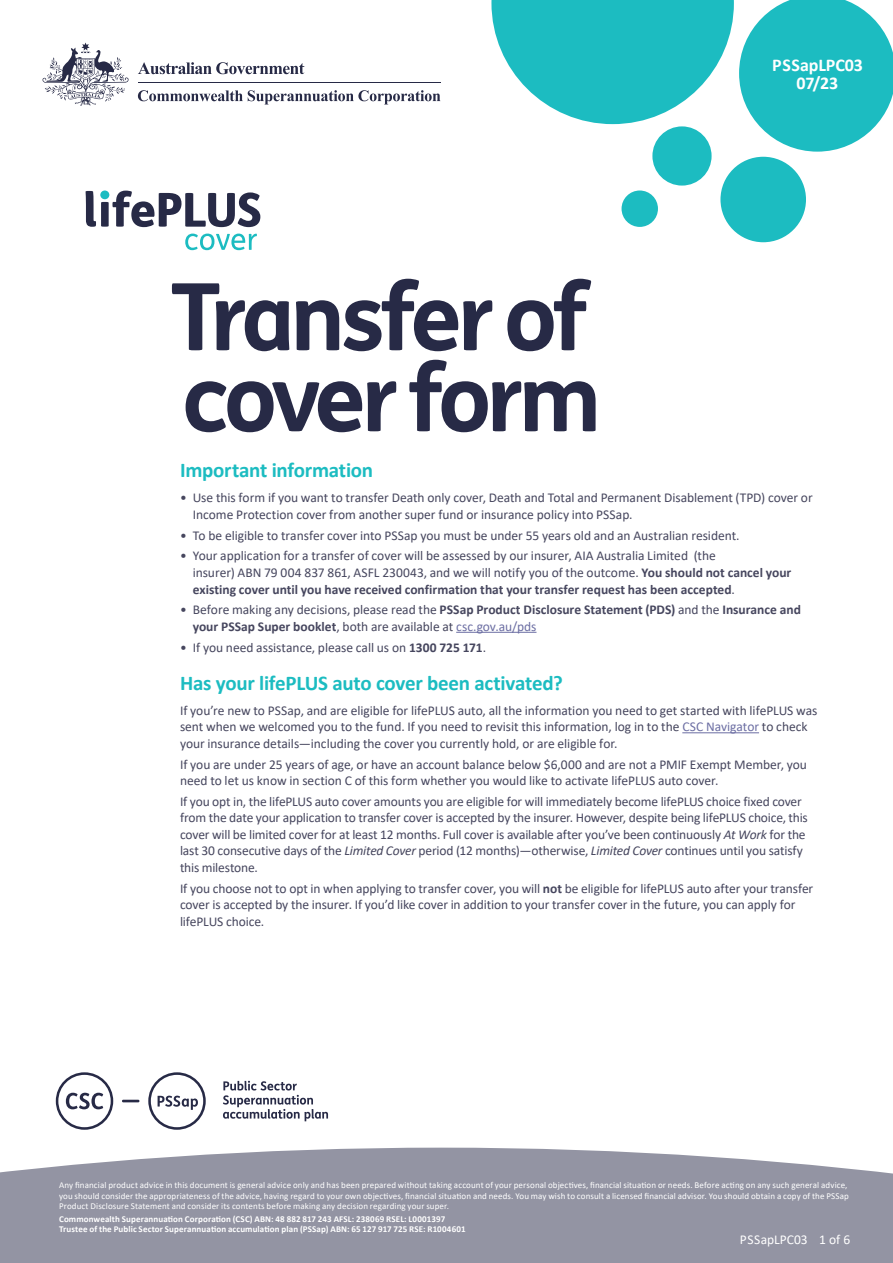
<style>
.page{position:relative;width:893px;height:1263px;background:#fff}
.page>*{position:absolute;margin:0;border:0;box-sizing:border-box;transform-origin:0 0}
._01_H1{font:700 93px/81px "FS Me";letter-spacing:-.05em;color:#272a46}
._03_H3{font:700 21px "Calibri";letter-spacing:-.015em;color:#1cbcc1}
._03_Code_Date{font:700 18px "Calibri";letter-spacing:-.01em;color:#fff}
._08_Body_Text{font:13.5px/16.5px "Calibri";letter-spacing:-.005em;color:#46465e}
.t1{font:700 13.5px/16.5px "Calibri";color:#46465e}
.t2{font:13.5px "Calibri";color:#fff}
._06_Cover_Disclaimer{font:9px/10.5px "Calibri";letter-spacing:.01em;color:#fff}
._06_Cover_Disclaimer-2{font:700 9px/10.5px "Calibri";letter-spacing:.015em;color:#fff}
.s1{font-weight:700}
.s2{font-weight:400}
.s3{font-weight:400;color:#6c6ea3}
.s4{color:#6c6ea3}
.s5{font-style:italic}
</style>
<div class="page">
<svg style="left:0;top:1148px;width:893px;height:115px;background:#9a9ba9"></svg>
<svg style="left:43px;top:43px;width:86px;height:63px"></svg>
<hr style="left:138px;top:82px;width:302px;height:1px;background:#272a46">
<svg style="left:138px;top:90px;width:302px;height:15px"></svg>
<svg style="left:138px;top:62px;width:166px;height:12px"></svg>
<div style="left:720px;top:157px;width:86px;height:85px;background:#1cbcc1;border-radius:50%"></div>
<div style="left:652px;top:126px;width:60px;height:60px;background:#1cbcc1;border-radius:50%"></div>
<div style="left:622px;top:190px;width:36px;height:37px;background:#1cbcc1;border-radius:50%"></div>
<svg style="left:491px;top:0;width:402px;height:152px"></svg>
<svg style="left:185px;top:234px;width:72px;height:16px"></svg>
<svg style="left:86px;top:191px;width:174px;height:36px"></svg>
<svg style="left:122px;top:1100px;width:17px;height:2px"></svg>
<svg style="left:56px;top:1072px;width:57px;height:58px"></svg>
<svg style="left:223px;top:1081px;width:105px;height:40px"></svg>
<svg style="left:148px;top:1072px;width:58px;height:58px"></svg>
<hr style="left:456px;top:632px;width:80px;height:1px;background:#6c6ea3">
<hr style="left:682px;top:732px;width:77px;height:1px;background:#6c6ea3">
<p class="_01_H1" style="left:170px;top:272px;width:432px">Transfer of cover form</p>
<p class="_03_Code_Date" style="left:772px;top:52px;width:92px">PSSapLPC03</p>
<p class="_03_Code_Date" style="left:797px;top:70px;width:43px">07/23</p>
<p class="_03_H3" style="left:180px;top:456px;width:195px">Important information</p>
<p class="_08_Body_Text" style="left:193px;top:489px;width:621px;text-indent:-13px">• Use this form if you want to transfer Death only cover, Death and Total and Permanent Disablement (TPD) cover or<br>Income Protection cover from another super fund or insurance policy into PSSap.</p>
<p class="_08_Body_Text" style="left:180px;top:527px;width:561px">• To be eligible to transfer cover into PSSap you must be under 55 years old and an Australian resident.</p>
<p class="_08_Body_Text" style="left:193px;top:547px;width:600px;text-indent:-13px">• Your application for a transfer of cover will be assessed by our insurer, AIA Australia Limited (the<br>insurer) ABN 79 004 837 861, ASFL 230043, and we will notify you of the outcome. <span class="s1">You should not cancel your existing cover until you have received confirmation that your transfer request has been accepted</span>.</p>
<p class="t1" style="left:193px;top:601px;width:610px;text-indent:-13px"><span class="s2">• Before making any decisions, please read the</span> PSSap Product Disclosure Statement (PDS) <span class="s2">and the</span> Insurance and your PSSap Super booklet<span class="s2">, both are available at</span> <span class="s3">csc.gov.au/pds</span></p>
<p class="_08_Body_Text" style="left:180px;top:638px;width:308px">• If you need assistance, please call us on <span class="s1">1300 725 171</span>.</p>
<p class="_03_H3" style="left:180px;top:668px;width:384px">Has your lifePLUS auto cover been activated?</p>
<p class="_08_Body_Text" style="left:180px;top:702px;width:639px">If you’re new to PSSap, and are eligible for lifePLUS auto, all the information you need to get started with lifePLUS was sent when we welcomed you to the fund. If you need to revisit this information, log in to the <span class="s4">CSC Navigator</span> to check your insurance details—including the cover you currently hold, or are eligible for.</p>
<p class="_08_Body_Text" style="left:180px;top:755px;width:628px">If you are under 25 years of age, or have an account balance below $6,000 and are not a PMIF Exempt Member, you need to let us know in section C of this form whether you would like to activate lifePLUS auto cover.</p>
<p class="_08_Body_Text" style="left:180px;top:793px;width:629px">If you opt in, the lifePLUS auto cover amounts you are eligible for will immediately become lifePLUS choice fixed cover from the date your application to transfer cover is accepted by the insurer. However, despite being lifePLUS choice, this cover will be limited cover for at least 12 months. Full cover is available after you’ve been continuously <span class="s5">At Work</span> for the last 30 consecutive days of the <span class="s5">Limited Cover</span> period (12 months)—otherwise, <span class="s5">Limited Cover</span> continues until you satisfy this milestone.</p>
<p class="_08_Body_Text" style="left:180px;top:879px;width:635px">If you choose not to opt in when applying to transfer cover, you will <span class="s1">not</span> be eligible for lifePLUS auto after your transfer cover is accepted by the insurer. If you’d like cover in addition to your transfer cover in the future, you can apply for lifePLUS choice.</p>
<p class="_06_Cover_Disclaimer" style="left:59px;top:1180px;width:791px">Any financial product advice in this document is general advice only and has been prepared without taking account of your personal objectives, financial situation or needs. Before acting on any such general advice, you should consider the appropriateness of the advice, having regard to your own objectives, financial situation and needs. You may wish to consult a licensed financial advisor. You should obtain a copy of the PSSap<br>Product Disclosure Statement and consider its contents before making any decision regarding your super.</p>
<p class="_06_Cover_Disclaimer-2" style="left:59px;top:1213px;width:408px">Commonwealth Superannuation Corporation (CSC) ABN: 48 882 817 243 AFSL: 238069 RSEL: L0001397<br>Trustee of the Public Sector Superannuation accumulation plan (PSSap) ABN: 65 127 917 725 RSE: R1004601</p>
<p class="t2" style="left:740px;top:1230px;width:112px">PSSapLPC03 1 of 6</p>
</div>
